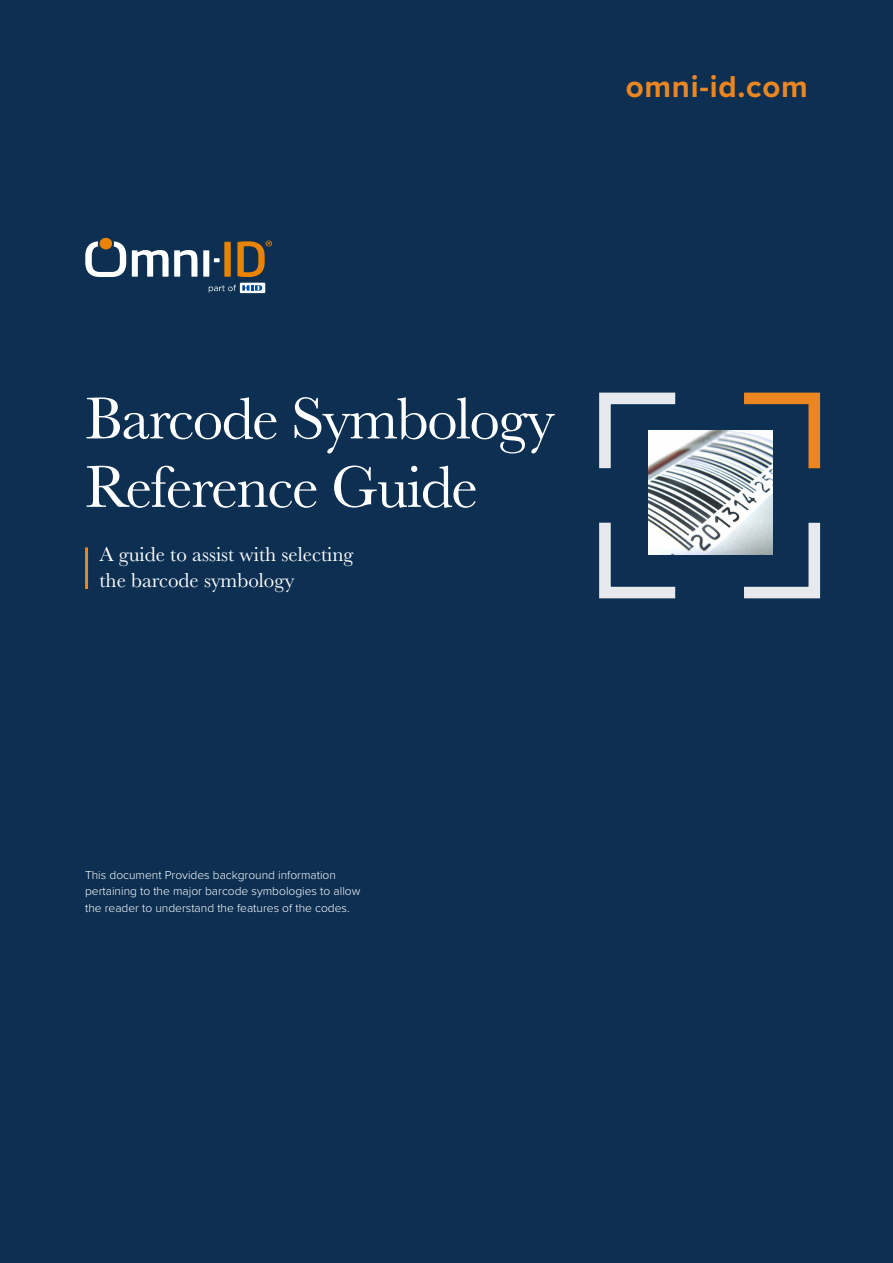
<style>
.page{position:relative;width:893px;height:1263px;background:#0c2f52}
.page>*{position:absolute;margin:0;border:0;box-sizing:border-box;transform-origin:0 0}
.t1{font:61.2px/68.4px "Baskerville";letter-spacing:-.025em;color:#fff}
.t2{font:700 31.35px "Proxima Nova";letter-spacing:.025em;color:#ec8621}
.t3{font:21px/25.2px "Baskerville";color:#fff}
.t4{font:300 12px/16.5px "Proxima Nova";color:#fff}
</style>
<div class="page">
<hr style="left:85px;top:547px;width:3px;height:42px;background:#ec8621">
<svg style="left:85px;top:241px;width:41px;height:36px"></svg>
<svg style="left:132px;top:250px;width:65px;height:27px"></svg>
<div style="left:203px;top:250px;width:6px;height:27px;background:#fff"></div>
<svg style="left:214px;top:258px;width:6px;height:4px"></svg>
<div style="left:224px;top:242px;width:7px;height:35px;background:#e98301"></div>
<div style="left:100px;top:238px;width:12px;height:11px;background:#e98301;border-radius:50%"></div>
<svg style="left:237px;top:240px;width:35px;height:37px"></svg>
<svg style="left:209px;top:285px;width:27px;height:7px"></svg>
<div style="left:240px;top:283px;width:25px;height:10px;background:#fff"></div>
<svg style="left:242px;top:285px;width:20px;height:6px"></svg>
<img style="left:648px;top:430px;width:124px;height:125px">
<svg style="left:599px;top:392px;width:78px;height:78px"></svg>
<svg style="left:732px;top:392px;width:89px;height:88px"></svg>
<svg style="left:742px;top:521px;width:79px;height:78px"></svg>
<svg style="left:599px;top:521px;width:78px;height:78px"></svg>
<p class="t2" style="left:626px;top:63px;width:184px">omni-id.com</p>
<p class="t1" style="left:85px;top:385px;width:471px">Barcode Symbology<br>Reference Guide</p>
<p class="t3" style="left:99px;top:542px;width:256px">A guide to assist with selecting the barcode symbology</p>
<p class="t4" style="left:85px;top:866px;width:277px">This document Provides background information pertaining to the major barcode symbologies to allow the reader to understand the features of the codes.</p>
</div>
